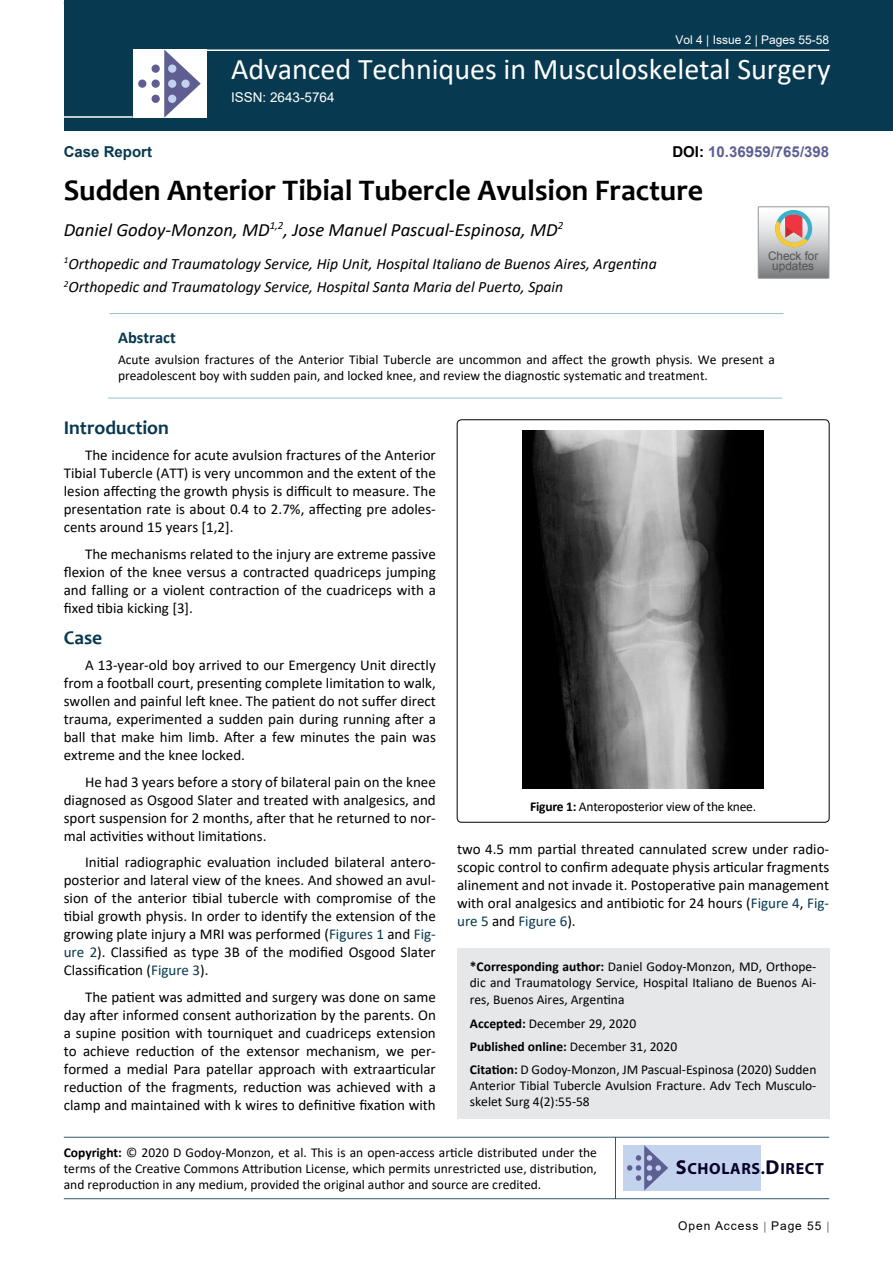
<style>
.page{position:relative;width:893px;height:1263px;background:#fff}
.page>*{position:absolute;margin:0;border:0;box-sizing:border-box;transform-origin:0 0}
.t1{font:700 30px "Candara";color:#000}
.t2{font:30px "Calibri";color:#fff}
.t3{font:700 19.5px "Candara";color:#073950}
.t4{font:italic 18.75px "Calibri";color:#000}
.t5{font:700 16.5px "Calibri";color:#073950}
.t6{font:700 16.2px "Myriad Pro";letter-spacing:.04em;color:#050128}
.t7{font:italic 15.75px/23.1px "Calibri";color:#000}
.t8{font:15px/18px "Calibri";color:#000;text-align:justify}
.t9{font:700 15px "Arial";color:#5e5f93}
.t10{font:700 15px "Arial";color:#073950}
.t11{font:13.5px/16.2px "Calibri";color:#000}
.t12{font:13.5px "Calibri";letter-spacing:-.02em;color:#000}
.t13{font:13.5px "Arial";color:#fff}
.t14{font:12px "Arial";color:#fff}
.t15{font:12px "Arial";letter-spacing:.08em;color:#000}
.t16{font:11.85px/10.2px "Arial";color:#535353;text-align:center}
.s1{color:#000}
.s2{color:#073950}
.s3{font-weight:700}
.s4{font-size:20.25px}
</style>
<div class="page">
<div style="left:64px;top:0;width:829px;height:131px;background:#073950"></div>
<hr style="left:204px;top:49px;width:625px;height:2px;background:#fff">
<hr style="left:64px;top:116px;width:69px;height:2px;background:#fff">
<div style="left:133px;top:49px;width:74px;height:69px;background:#fff"></div>
<svg style="left:164px;top:49px;width:37px;height:69px"></svg>
<div style="left:152px;top:65px;width:8px;height:8px;background:#5e5e92;border-radius:50%"></div>
<div style="left:138px;top:80px;width:8px;height:8px;background:#5e5e92;border-radius:50%"></div>
<div style="left:152px;top:80px;width:8px;height:8px;background:#5e5e92;border-radius:50%"></div>
<div style="left:168px;top:80px;width:8px;height:8px;background:#c3d3ee;border-radius:50%"></div>
<div style="left:181px;top:80px;width:9px;height:8px;background:#c3d3ee;border-radius:50%"></div>
<div style="left:168px;top:95px;width:8px;height:8px;background:#c3d3ee;border-radius:50%"></div>
<div style="left:168px;top:65px;width:8px;height:8px;background:#c3d3ee;border-radius:50%"></div>
<div style="left:152px;top:95px;width:8px;height:8px;background:#5e5e92;border-radius:50%"></div>
<div style="left:457px;top:948px;width:372px;height:171px;background:#e6e7e8"></div>
<hr style="left:64px;top:1137px;width:765px;height:1px;background:#073950">
<hr style="left:64px;top:1198px;width:765px;height:1px;background:#073950">
<hr style="left:615px;top:1137px;width:1px;height:62px;background:#073950">
<div style="left:623px;top:1145px;width:138px;height:45px;background:#c3d3ee"></div>
<svg style="left:627px;top:1145px;width:41px;height:45px"></svg>
<hr style="left:109px;top:313px;width:674px;height:1px;background:#98c0d2">
<hr style="left:108px;top:398px;width:674px;height:1px;background:#98c0d2">
<div style="left:758px;top:206px;width:71px;height:73px;border:1px solid #939598"></div>
<svg style="left:758px;top:207px;width:71px;height:71px;background:#bdb6b3"></svg>
<div style="left:457px;top:420px;width:372px;height:402px;border:1px solid #000;border-radius:4px"></div>
<img style="left:522px;top:431px;width:242px;height:357px">
<p class="t14" style="left:675px;top:31px;width:155px">Vol 4 | Issue 2 | Pages 55-58</p>
<h1 class="t2" style="left:231px;top:48px;width:601px">Advanced Techniques in Musculoskeletal Surgery</h1>
<p class="t10" style="left:64px;top:141px;width:90px">Case Report</p>
<p class="t13" style="left:231px;top:88px;width:105px">ISSN: 2643-5764</p>
<p class="t9" style="left:672px;top:141px;width:158px"><span class="s1">DOI:</span> 10.36959/765/398</p>
<h1 class="t1" style="left:64px;top:172px;width:641px">Sudden Anterior Tibial Tubercle Avulsion Fracture</h1>
<p class="t4" style="left:64px;top:216px;width:501px">Daniel Godoy-Monzon, MD<sup>1,2</sup>, Jose Manuel Pascual-Espinosa, MD<sup>2</sup></p>
<p class="t7" style="left:64px;top:251px;width:595px"><sup>1</sup>Orthopedic and Traumatology Service, Hip Unit, Hospital Italiano de Buenos Aires, Argentina<br><sup>2</sup>Orthopedic and Traumatology Service, Hospital Santa Maria del Puerto, Spain</p>
<p class="t16" style="left:768px;top:251px;width:52px">Check for updates</p>
<p class="t5" style="left:118px;top:326px;width:59px">Abstract</p>
<p class="t11" style="left:118px;top:351px;width:658px">Acute avulsion fractures of the Anterior Tibial Tubercle are uncommon and affect the growth physis. We present a preadolescent boy with sudden pain, and locked knee, and review the diagnostic systematic and treatment.</p>
<h2 class="t3" style="left:64px;top:415px;width:107px">Introduction</h2>
<p class="t8" style="left:64px;top:446px;width:374px;text-indent:21px">The incidence for acute avulsion fractures of the Anterior Tibial Tubercle (ATT) is very uncommon and the extent of the lesion affecting the growth physis is difficult to measure. The presentation rate is about 0.4 to 2.7%, affecting pre adoles&shy;cents around 15 years [1,2].</p>
<p class="t8" style="left:64px;top:544px;width:374px;text-indent:21px">The mechanisms related to the injury are extreme passive flexion of the knee versus a contracted quadriceps jumping and falling or a violent contraction of the cuadriceps with a fixed tibia kicking [3].</p>
<h2 class="t3" style="left:64px;top:625px;width:40px">Case</h2>
<p class="t8" style="left:64px;top:656px;width:374px;text-indent:21px">A 13-year-old boy arrived to our Emergency Unit directly from a football court, presenting complete limitation to walk, swollen and painful left knee. The patient do not suffer direct trauma, experimented a sudden pain during running after a ball that make him limb. After a few minutes the pain was extreme and the knee locked.</p>
<p class="t8" style="left:64px;top:772px;width:374px;text-indent:21px">He had 3 years before a story of bilateral pain on the knee diagnosed as Osgood Slater and treated with analgesics, and sport suspension for 2 months, after that he returned to nor&shy;mal activities without limitations.</p>
<p class="t8" style="left:64px;top:853px;width:374px;text-indent:21px">Initial radiographic evaluation included bilateral antero&shy;posterior and lateral view of the knees. And showed an avul&shy;sion of the anterior tibial tubercle with compromise of the tibial growth physis. In order to identify the extension of the growing plate injury a MRI was performed (<span class="s2">Figures 1</span> and <span class="s2">Fig&shy;ure 2</span>). Classified as type 3B of the modified Osgood Slater Classification (<span class="s2">Figure 3</span>).</p>
<p class="t8" style="left:64px;top:987px;width:374px;text-indent:21px">The patient was admitted and surgery was done on same day after informed consent authorization by the parents. On a supine position with tourniquet and cuadriceps extension to achieve reduction of the extensor mechanism, we per&shy;formed a medial Para patellar approach with extraarticular reduction of the fragments, reduction was achieved with a clamp and maintained with k wires to definitive fixation with</p>
<p class="t12" style="left:530px;top:797px;width:227px"><span class="s3">Figure 1:</span> Anteroposterior view of the knee.</p>
<p class="t8" style="left:457px;top:840px;width:374px">two 4.5 mm partial threated cannulated screw under radio&shy;scopic control to confirm adequate physis articular fragments alinement and not invade it. Postoperative pain management with oral analgesics and antibiotic for 24 hours (<span class="s2">Figure 4</span>, <span class="s2">Fig&shy;ure 5</span> and <span class="s2">Figure 6</span>).</p>
<p class="t11" style="left:470px;top:958px;width:348px;text-align:justify"><span class="s3">*Corresponding author:</span> Daniel Godoy-Monzon, MD, Orthope&shy;dic and Traumatology Service, Hospital Italiano de Buenos Ai&shy;res, Buenos Aires, Argentina</p>
<p class="t11" style="left:470px;top:1011px;width:348px;line-height:23px"><span class="s3">Accepted:</span> December 29, 2020<br><span class="s3">Published online:</span> December 31, 2020<br><span class="s3">Citation:</span> D Godoy-Monzon, JM Pascual-Espinosa (2020) Sudden</p>
<p class="t11" style="left:470px;top:1077px;width:348px">Anterior Tibial Tubercle Avulsion Fracture. Adv Tech Musculo&shy;skelet Surg 4(2):55-58</p>
<p class="t11" style="left:64px;top:1144px;width:535px;text-align:justify"><span class="s3">Copyright:</span> © 2020 D Godoy-Monzon, et al. This is an open-access article distributed under the terms of the Creative Commons Attribution License, which permits unrestricted use, distribution, and reproduction in any medium, provided the original author and source are credited.</p>
<p class="t6" style="left:676px;top:1158px;width:150px"><span class="s4">S</span>CHOLARS.<span class="s4">D</span>IRECT</p>
<p class="t15" style="left:678px;top:1217px;width:145px">Open Access Page 55</p>
</div>
